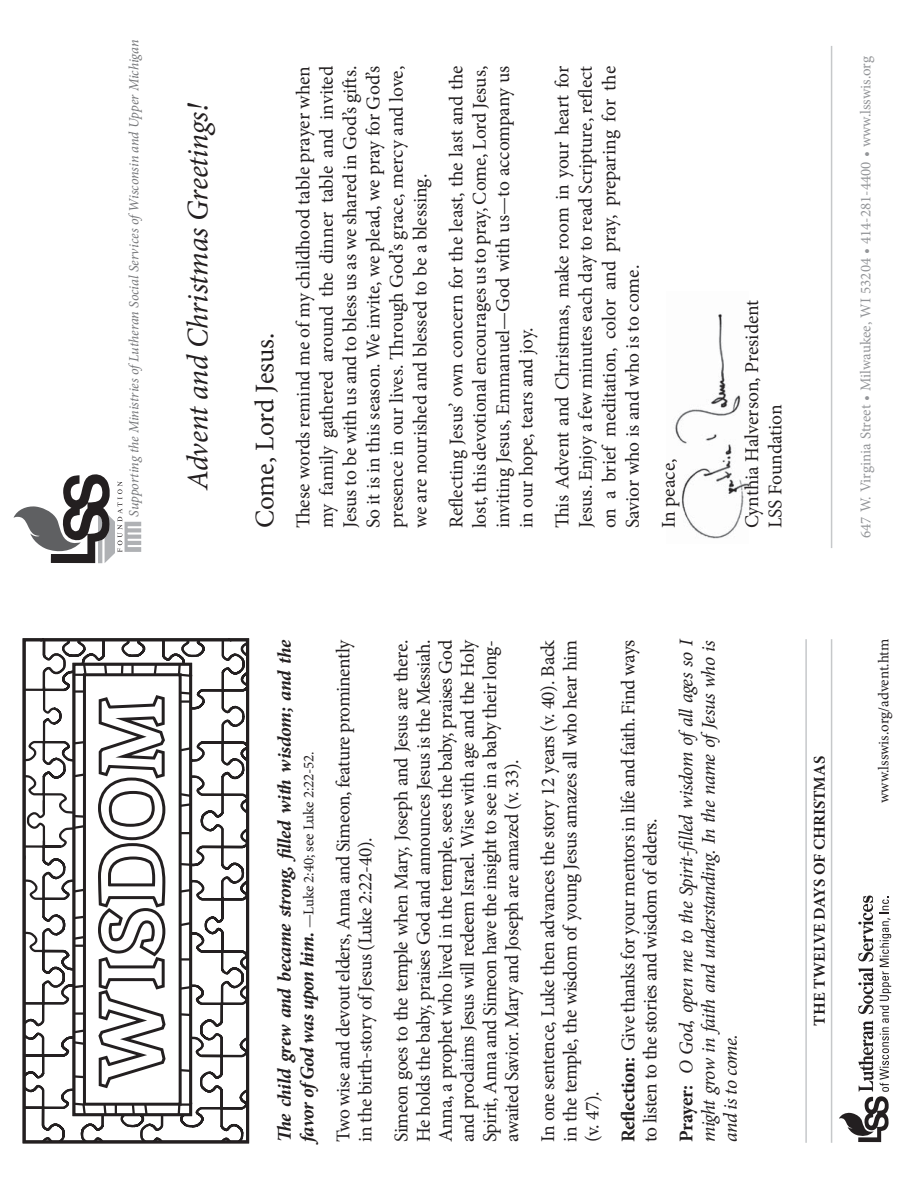
<style>
.page{position:relative;width:918px;height:1188px;background:#fff}
.page>*{position:absolute;margin:0;border:0;box-sizing:border-box;transform-origin:0 0}
.t1{font:italic 30px "Minion Pro";letter-spacing:-.005em;color:#231f20}
.t2{font:27px "Minion Pro";color:#231f20}
.t3{font:19.5px/23.4px "Minion Pro";letter-spacing:-.02em;color:#231f20;text-align:justify}
.t4{font:italic 19.5px/22px "Minion Pro";letter-spacing:-.03em;color:#231f20;text-align:justify}
.t5{font:italic 700 19.5px "Minion Pro";letter-spacing:-.025em;color:#231f20}
.t6{font:19.5px/23.4px "Minion Pro";color:#231f20}
.t7{font:700 16.5px "Minion Pro";color:#231f20}
.t8{font:15px "Minion Pro";letter-spacing:-.005em;color:#231f20}
.t9{font:15px "Minion Pro";color:#939598}
.t10{font:italic 14.1px "Minion Pro";letter-spacing:-.01em;color:#77787b}
.s1{font-weight:700;font-style:italic;font-size:19.5px}
.s2{font-weight:700}
.s3{font-weight:700;font-style:normal}
</style>
<div class="page">
<img style="left:675px;top:314px;width:73px;height:225px">
<hr style="left:831px;top:46px;width:1px;height:502px;background:#c6c8ca">
<svg style="left:13px;top:474px;width:128px;height:89px"></svg>
<hr style="left:831px;top:639px;width:1px;height:504px;background:#c6c8ca">
<hr style="left:805px;top:639px;width:2px;height:504px;background:#c6c8ca">
<svg style="left:22px;top:638px;width:228px;height:506px;background:#565353"></svg>
<svg style="left:24px;top:640px;width:224px;height:502px"></svg>
<svg style="left:839px;top:896px;width:52px;height:246px"></svg>
<p class="t10" style="left:128px;top:517px;width:479px;rotate:-90deg">Supporting the Ministries of Lutheran Social Services of Wisconsin and Upper Michigan</p>
<h1 class="t1" style="left:186px;top:490px;width:389px;rotate:-90deg">Advent and Christmas Greetings!</h1>
<h2 class="t2" style="left:254px;top:528px;width:197px;rotate:-90deg">Come, Lord Jesus.</h2>
<p class="t3" style="left:293px;top:528px;width:464px;rotate:-90deg">These words remind me of my childhood table prayer when my family gathered around the dinner table and invited Jesus to be with us and to bless us as we shared in God’s gifts.<br>So it is in this season. We invite, we plead, we pray for God’s presence in our lives. Through God’s grace, mercy and love, we are nourished and blessed to be a blessing.</p>
<p class="t3" style="left:446px;top:528px;width:464px;rotate:-90deg">Reflecting Jesus’ own concern for the least, the last and the lost, this devotional encourages us to pray, Come, Lord Jesus, inviting Jesus, Emmanuel—God with us—to accompany us in our hope, tears and joy.</p>
<p class="t3" style="left:552px;top:528px;width:464px;rotate:-90deg">This Advent and Christmas, make room in your heart for Jesus. Enjoy a few minutes each day to read Scripture, reflect on a brief meditation, color and pray, preparing for the Savior who is and who is to come.</p>
<p class="t3" style="left:658px;top:528px;width:71px;rotate:-90deg">In peace,</p>
<p class="t6" style="left:742px;top:528px;width:230px;rotate:-90deg">Cynthia Halverson, President<br>LSS Foundation</p>
<p class="t9" style="left:860px;top:538px;width:483px;rotate:-90deg">647 W. Virginia Street • Milwaukee, WI 53204 • 414-281-4400 • www.lsswis.org</p>
<p class="t5" style="left:277px;top:1142px;width:504px;rotate:-90deg">The child grew and became strong, filled with wisdom; and the</p>
<p class="t8" style="left:303px;top:1142px;width:392px;rotate:-90deg"><span class="s1">favor of God was upon him.</span> —Luke 2:40; see Luke 2:22-52.</p>
<p class="t3" style="left:334px;top:1142px;width:504px;line-height:22px;rotate:-90deg">Two wise and devout elders, Anna and Simeon, feature prominently in the birth-story of Jesus (Luke 2:22-40).</p>
<p class="t3" style="left:392px;top:1142px;width:504px;line-height:22px;rotate:-90deg">Simeon goes to the temple when Mary, Joseph and Jesus are there.<br>He holds the baby, praises God and announces Jesus is the Messiah.<br>Anna, a prophet who lived in the temple, sees the baby, praises God and proclaims Jesus will redeem Israel. Wise with age and the Holy Spirit, Anna and Simeon have the insight to see in a baby their long&shy;awaited Savior. Mary and Joseph are amazed (v. 33).</p>
<p class="t3" style="left:539px;top:1142px;width:504px;line-height:22px;rotate:-90deg">In one sentence, Luke then advances the story 12 years (v. 40). Back in the temple, the wisdom of young Jesus amazes all who hear him (v. 47).</p>
<p class="t3" style="left:619px;top:1142px;width:504px;line-height:22px;rotate:-90deg"><span class="s2">Reflection:</span> Give thanks for your mentors in life and faith. Find ways to listen to the stories and wisdom of elders.</p>
<p class="t4" style="left:677px;top:1142px;width:505px;rotate:-90deg"><span class="s3">Prayer:</span> O God, open me to the Spirit-filled wisdom of all ages so I might grow in faith and understanding. In the name of Jesus who is and is to come.</p>
<p class="t7" style="left:813px;top:1026px;width:271px;rotate:-90deg">THE TWELVE DAYS OF CHRISTMAS</p>
<p class="t8" style="left:878px;top:803px;width:166px;rotate:-90deg">www.lsswis.org/advent.htm</p>
</div>
